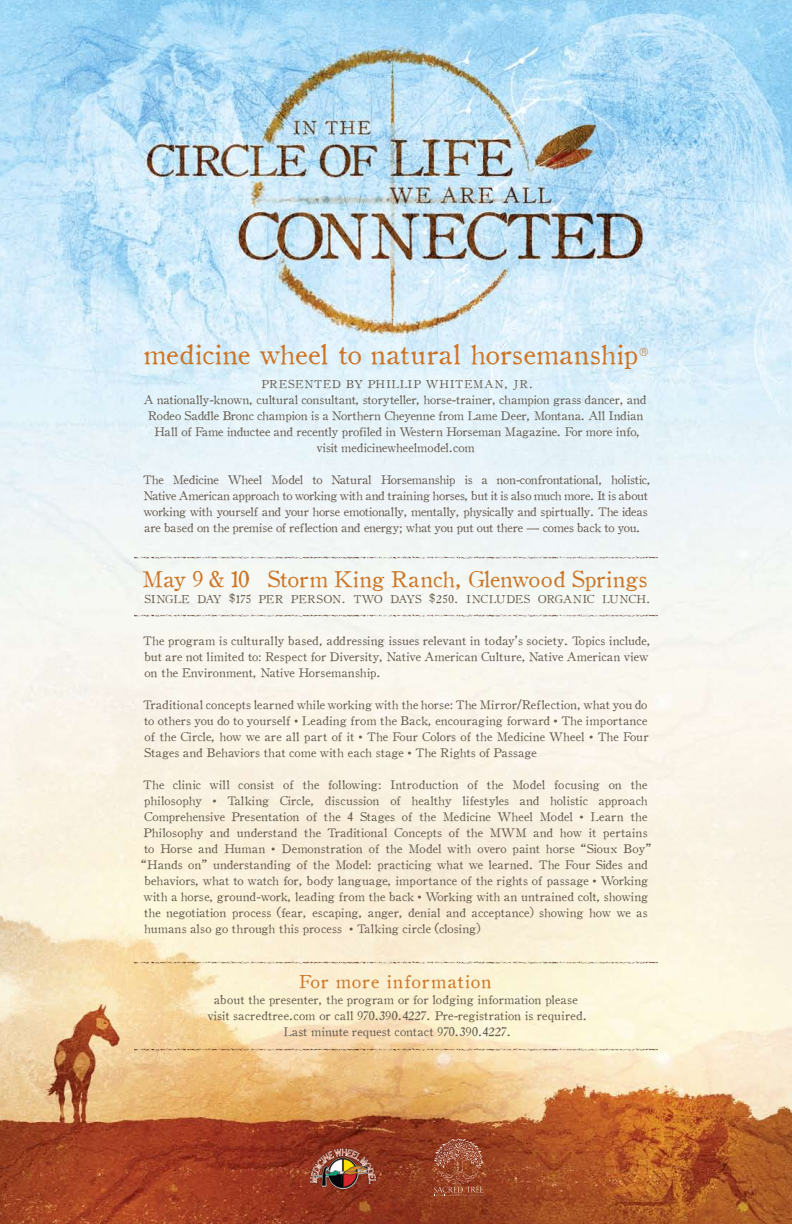
<style>
.page{position:relative;width:792px;height:1224px;background:#fff}
.page>*{position:absolute;margin:0;border:0;box-sizing:border-box;transform-origin:0 0}
.t1{font:27px "Old Style 1 HPLHS";color:#cd7628}
.t2{font:22px "Old Style 1 HPLHS";letter-spacing:-.01em;color:#cd7628}
.t3{font:18px "Old Style 1 HPLHS";color:#cd7628}
.t4{font:12px/16px "Old Style 1 HPLHS";letter-spacing:.01em;color:#685e51}
.t5{font:11px "Old Style 1 HPLHS";letter-spacing:.06em;color:#685e51}
.t6{font:11px "Old Style 1 HPLHS";letter-spacing:.085em;color:#685e51}
.t7{font:10.5px "Avant Garde";color:#cd7628}
.s1{font-family:"Times New Roman"}
</style>
<div class="page">
<img style="left:0;top:0;width:792px;height:1224px">
<svg style="left:434px;top:1138px;width:50px;height:58px;background:#a05439"></svg>
<img style="left:308px;top:1146px;width:70px;height:45px">
<img style="left:135px;top:557px;width:522px;height:2px">
<img style="left:135px;top:962px;width:522px;height:2px">
<img style="left:135px;top:615px;width:522px;height:2px">
<img style="left:135px;top:1048px;width:522px;height:3px">
<h1 class="t1" style="left:144px;top:335px;width:495px">medicine wheel to natural horsemanship</h1>
<p class="t7" style="left:639px;top:346px;width:11px">®</p>
<p class="t6" style="left:261px;top:376px;width:273px">presented by Phillip Whiteman, Jr.</p>
<p class="t4" style="left:144px;top:391px;width:504px;text-align:center">A nationally-known, cultural consultant, storyteller, horse-trainer, champion grass dancer, and Rodeo Saddle Bronc champion is a Northern Cheyenne from Lame Deer, Montana. All Indian Hall of Fame inductee and recently profiled in Western Horseman Magazine. For more info, visit medicinewheelmodel.com</p>
<p class="t4" style="left:143px;top:471px;width:509px">The Medicine Wheel Model to Natural Horsemanship is a non-confrontational, holistic, Native American approach to working with and training horses, but it is also much more. It is about working with yourself and your horse emotionally, mentally, physically and spirtually. The ideas are based on the premise of reflection and energy; what you put out there — comes back to you.</p>
<h2 class="t2" style="left:142px;top:563px;width:506px">May 9 &amp; 10 Storm King Ranch, Glenwood Springs</h2>
<p class="t5" style="left:144px;top:591px;width:508px">single day $175 per person. two days $250. Includes organic lunch.</p>
<p class="t4" style="left:143px;top:632px;width:509px">The program is culturally based, addressing issues relevant in today’s society. Topics include, but are not limited to: Respect for Diversity, Native American Culture, Native American view on the Environment, Native Horsemanship.</p>
<p class="t4" style="left:143px;top:696px;width:507px;text-align:justify">Traditional concepts learned while working with the horse: The Mirror/Reflection, what you do to others you do to yourself <span class="s1">•</span> Leading from the Back, encouraging forward <span class="s1">•</span> The importance of the Circle, how we are all part of it <span class="s1">•</span> The Four Colors of the Medicine Wheel <span class="s1">•</span> The Four Stages and Behaviors that come with each stage <span class="s1">•</span> The Rights of Passage</p>
<p class="t4" style="left:141px;top:776px;width:512px">The clinic will consist of the following: Introduction of the Model focusing on the philosophy <span class="s1">•</span> Talking Circle, discussion of healthy lifestyles and holistic approach Comprehensive Presentation of the 4 Stages of the Medicine Wheel Model <span class="s1">•</span> Learn the Philosophy and understand the Traditional Concepts of the MWM and how it pertains to Horse and Human <span class="s1">•</span> Demonstration of the Model with overo paint horse “Sioux Boy” “Hands on” understanding of the Model: practicing what we learned. The Four Sides and behaviors, what to watch for, body language, importance of the rights of passage <span class="s1">•</span> Working with a horse, ground-work, leading from the back <span class="s1">•</span> Working with an untrained colt, showing the negotiation process (fear, escaping, anger, denial and acceptance) showing how we as humans also go through this process <span class="s1">•</span> Talking circle (closing)</p>
<h3 class="t3" style="left:299px;top:968px;width:193px">For more information</h3>
<p class="t4" style="left:207px;top:991px;width:382px;text-align:center">about the presenter, the program or for lodging information please visit sacredtree.com or call 970.390.4227. Pre-registration is required.<br>Last minute request contact 970.390.4227.</p>
</div>
